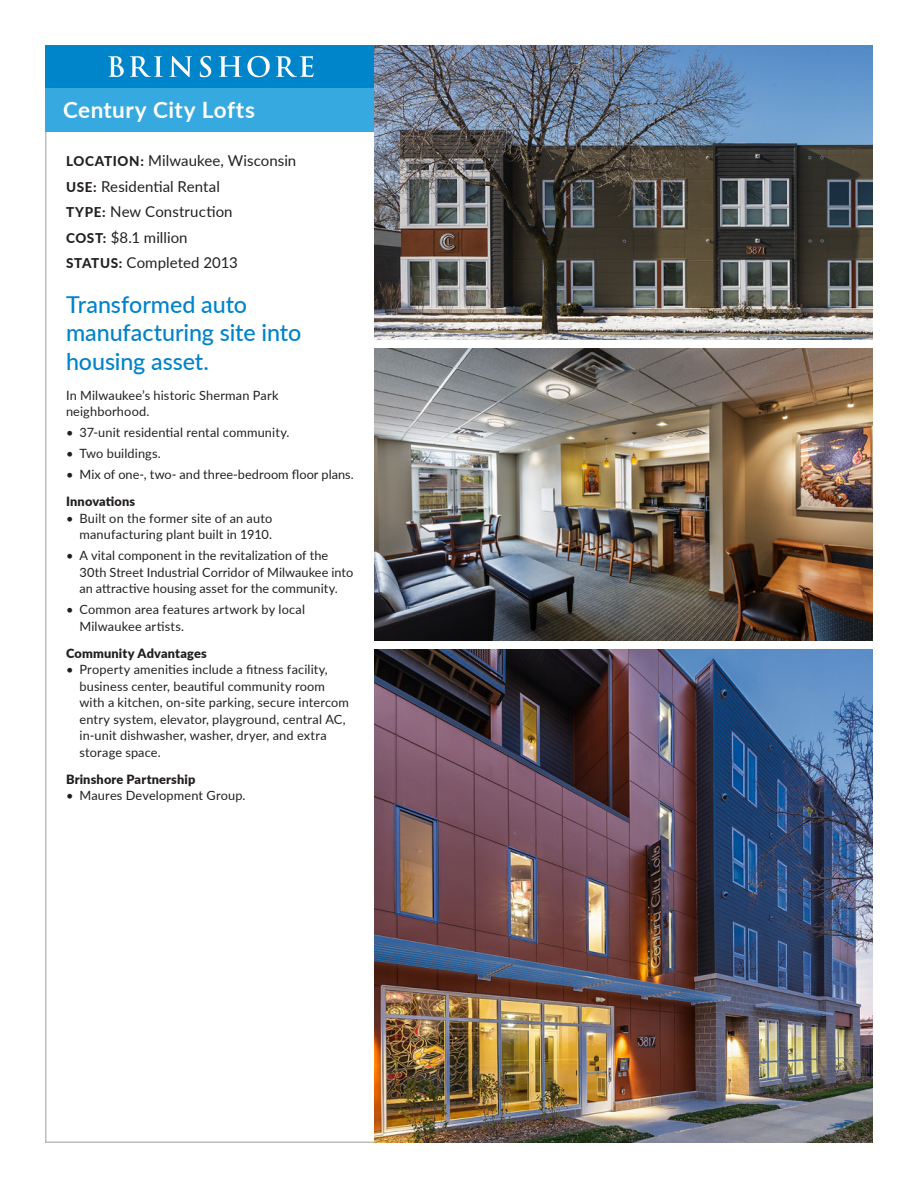
<style>
.page{position:relative;width:918px;height:1188px;background:#fff}
.page>*{position:absolute;margin:0;border:0;box-sizing:border-box;transform-origin:0 0}
.Title_Text{font:500 23.25px/28.5px "Lato";letter-spacing:-.005em;color:#0083ca}
.property_head{font:700 22.5px "Lato";letter-spacing:.02em;color:#fff}
.Specs{font:15px "Lato";letter-spacing:.005em;color:#231f20}
.Text{font:12.75px/16.5px "Lato";letter-spacing:.01em;color:#231f20}
.Subhead{font:900 12.75px "Lato";letter-spacing:.015em;color:#231f20}
.s1{font-weight:800;font-size:13.5px}
</style>
<div class="page">
<div style="left:45px;top:45px;width:329px;height:43px;background:#0084ca"></div>
<svg style="left:108px;top:56px;width:206px;height:21px"></svg>
<svg style="left:45px;top:131px;width:331px;height:1012px"></svg>
<div style="left:45px;top:88px;width:329px;height:43px;background:#36a9e0"></div>
<img style="left:374px;top:650px;width:499px;height:493px">
<img style="left:374px;top:349px;width:499px;height:292px">
<img style="left:374px;top:45px;width:499px;height:295px">
<p class="property_head" style="left:63px;top:93px;width:194px">Century City Lofts</p>
<p class="Specs" style="left:66px;top:150px;width:232px"><span class="s1">LOCATION:</span> Milwaukee, Wisconsin</p>
<p class="Specs" style="left:66px;top:176px;width:156px"><span class="s1">USE:</span> Residential Rental</p>
<p class="Specs" style="left:66px;top:201px;width:168px"><span class="s1">TYPE:</span> New Construction</p>
<p class="Specs" style="left:66px;top:227px;width:123px"><span class="s1">COST:</span> $8.1 million</p>
<p class="Specs" style="left:66px;top:252px;width:173px"><span class="s1">STATUS:</span> Completed 2013</p>
<p class="Title_Text" style="left:66px;top:289px;width:237px">Transformed auto manufacturing site into housing asset.</p>
<p class="Text" style="left:66px;top:386px;width:214px">In Milwaukee’s historic Sherman Park neighborhood.</p>
<p class="Text" style="left:66px;top:424px;width:225px">• 37-unit residential rental community.</p>
<p class="Text" style="left:66px;top:445px;width:96px">• Two buildings.</p>
<p class="Text" style="left:66px;top:466px;width:289px">• Mix of one-, two- and three-bedroom floor plans.</p>
<p class="Subhead" style="left:66px;top:492px;width:71px">Innovations</p>
<p class="Text" style="left:66px;top:509px;width:208px;text-align:right">• Built on the former site of an auto manufacturing plant built in 1910.</p>
<p class="Text" style="left:80px;top:547px;width:275px;text-indent:-14px">• A vital component in the revitalization of the<br>30th Street Industrial Corridor of Milwaukee into an attractive housing asset for the community.</p>
<p class="Text" style="left:80px;top:601px;width:227px;text-indent:-14px">• Common area features artwork by local<br>Milwaukee artists.</p>
<p class="Subhead" style="left:66px;top:643px;width:142px">Community Advantages</p>
<p class="Text" style="left:80px;top:661px;width:271px;text-indent:-14px">• Property amenities include a fitness facility, business center, beautiful community room with a kitchen, on-site parking, secure intercom entry system, elevator, playground, central AC, in-unit dishwasher, washer, dryer, and extra storage space.</p>
<p class="Subhead" style="left:66px;top:769px;width:131px">Brinshore Partnership</p>
<p class="Text" style="left:66px;top:787px;width:181px">• Maures Development Group.</p>
</div>
